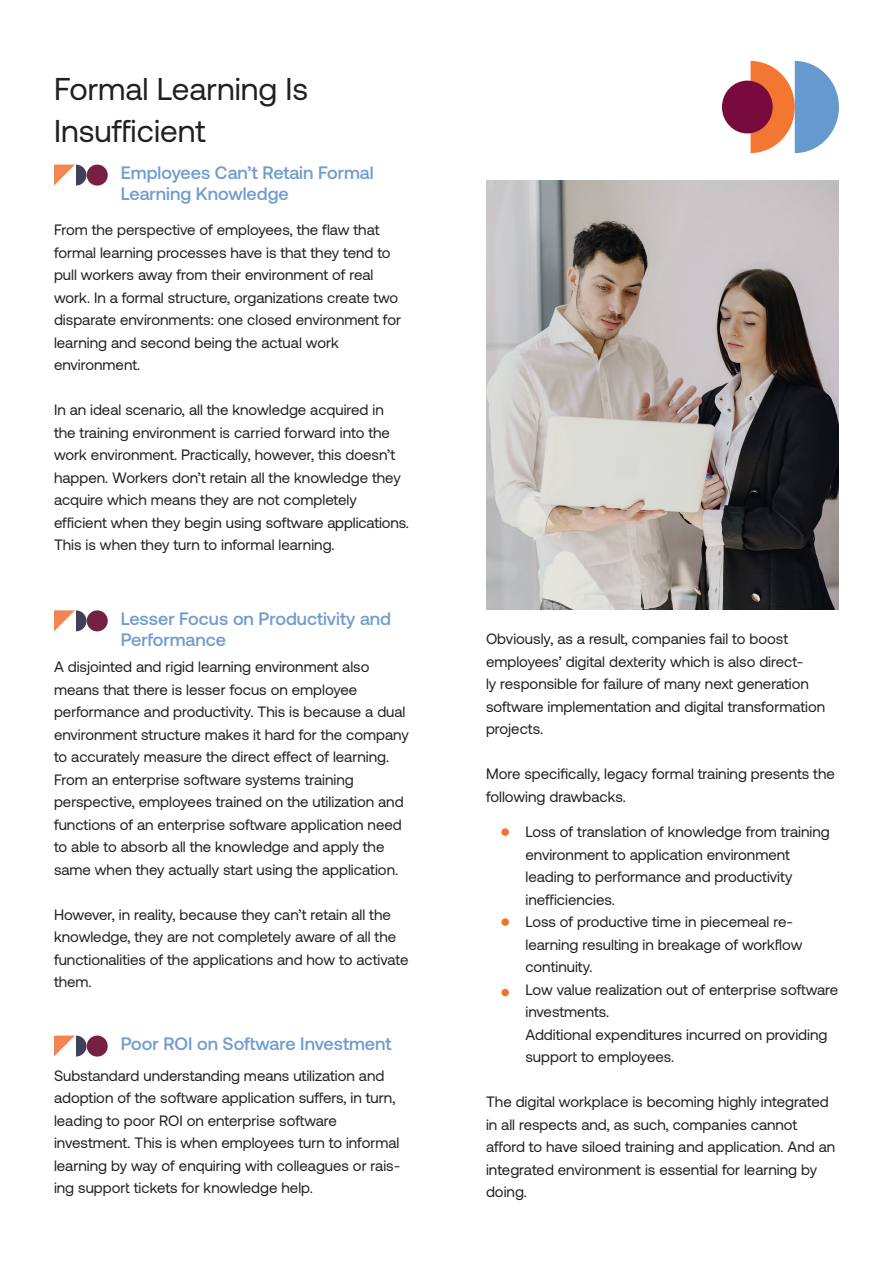
<style>
.page{position:relative;width:893px;height:1263px;background:#fff}
.page>*{position:absolute;margin:0;border:0;box-sizing:border-box;transform-origin:0 0}
.t1{font:31.5px/42px "Aeonik";color:#231f20}
.t2{font:500 18px/21.6px "Aeonik";color:#6f9bcf}
.t3{font:15px/22.5px "Aeonik";color:#231f20}
</style>
<div class="page">
<div style="left:87px;top:165px;width:21px;height:21px;background:#762144;border-radius:50%"></div>
<svg style="left:54px;top:165px;width:32px;height:21px"></svg>
<div style="left:87px;top:610px;width:21px;height:21px;background:#762144;border-radius:50%"></div>
<svg style="left:54px;top:610px;width:32px;height:21px"></svg>
<div style="left:87px;top:1035px;width:21px;height:21px;background:#762144;border-radius:50%"></div>
<svg style="left:54px;top:1035px;width:32px;height:21px"></svg>
<div style="left:501px;top:828px;width:8px;height:8px;background:#f37131;border-radius:50%"></div>
<div style="left:501px;top:918px;width:8px;height:8px;background:#f37131;border-radius:50%"></div>
<div style="left:501px;top:989px;width:8px;height:7px;background:#f37131;border-radius:50%"></div>
<svg style="left:751px;top:61px;width:88px;height:92px"></svg>
<div style="left:722px;top:81px;width:51px;height:52px;background:#780a3d;border-radius:50%"></div>
<img style="left:486px;top:180px;width:353px;height:429px">
<h1 class="t1" style="left:54px;top:68px;width:256px">Formal Learning Is<br>Insufficient</h1>
<p class="t2" style="left:121px;top:162px;width:254px">Employees Can’t Retain Formal<br>Learning Knowledge</p>
<p class="t3" style="left:54px;top:219px;width:349px">From the perspective of employees, the flaw that formal learning processes have is that they tend to pull workers away from their environment of real work. In a formal structure, organizations create two disparate environments: one closed environment for learning and second being the actual work environment.</p>
<p class="t3" style="left:54px;top:399px;width:356px">In an ideal scenario, all the knowledge acquired in the training environment is carried forward into the work environment. Practically, however, this doesn’t happen. Workers don’t retain all the knowledge they acquire which means they are not completely efficient when they begin using software applications.<br>This is when they turn to informal learning.</p>
<p class="t2" style="left:121px;top:607px;width:272px">Lesser Focus on Productivity and<br>Performance</p>
<p class="t3" style="left:54px;top:656px;width:356px">A disjointed and rigid learning environment also means that there is lesser focus on employee performance and productivity. This is because a dual environment structure makes it hard for the company to accurately measure the direct effect of learning.<br>From an enterprise software systems training perspective, employees trained on the utilization and functions of an enterprise software application need to able to absorb all the knowledge and apply the same when they actually start using the application.</p>
<p class="t3" style="left:54px;top:903px;width:356px">However, in reality, because they can’t retain all the knowledge, they are not completely aware of all the functionalities of the applications and how to activate them.</p>
<p class="t2" style="left:121px;top:1032px;width:272px">Poor ROI on Software Investment</p>
<p class="t3" style="left:54px;top:1064px;width:348px">Substandard understanding means utilization and adoption of the software application suffers, in turn, leading to poor ROI on enterprise software investment. This is when employees turn to informal learning by way of enquiring with colleagues or rais&shy;ing support tickets for knowledge help.</p>
<p class="t3" style="left:486px;top:628px;width:341px">Obviously, as a result, companies fail to boost employees’ digital dexterity which is also direct-<br>ly responsible for failure of many next generation software implementation and digital transformation projects.</p>
<p class="t3" style="left:486px;top:763px;width:350px">More specifically, legacy formal training presents the following drawbacks.</p>
<p class="t3" style="left:525px;top:821px;width:314px">Loss of translation of knowledge from training environment to application environment leading to performance and productivity inefficiencies.<br>Loss of productive time in piecemeal re&shy;learning resulting in breakage of workflow continuity.<br>Low value realization out of enterprise software investments.<br>Additional expenditures incurred on providing support to employees.</p>
<p class="t3" style="left:486px;top:1091px;width:351px">The digital workplace is becoming highly integrated in all respects and, as such, companies cannot afford to have siloed training and application. And an integrated environment is essential for learning by doing.</p>
</div>
